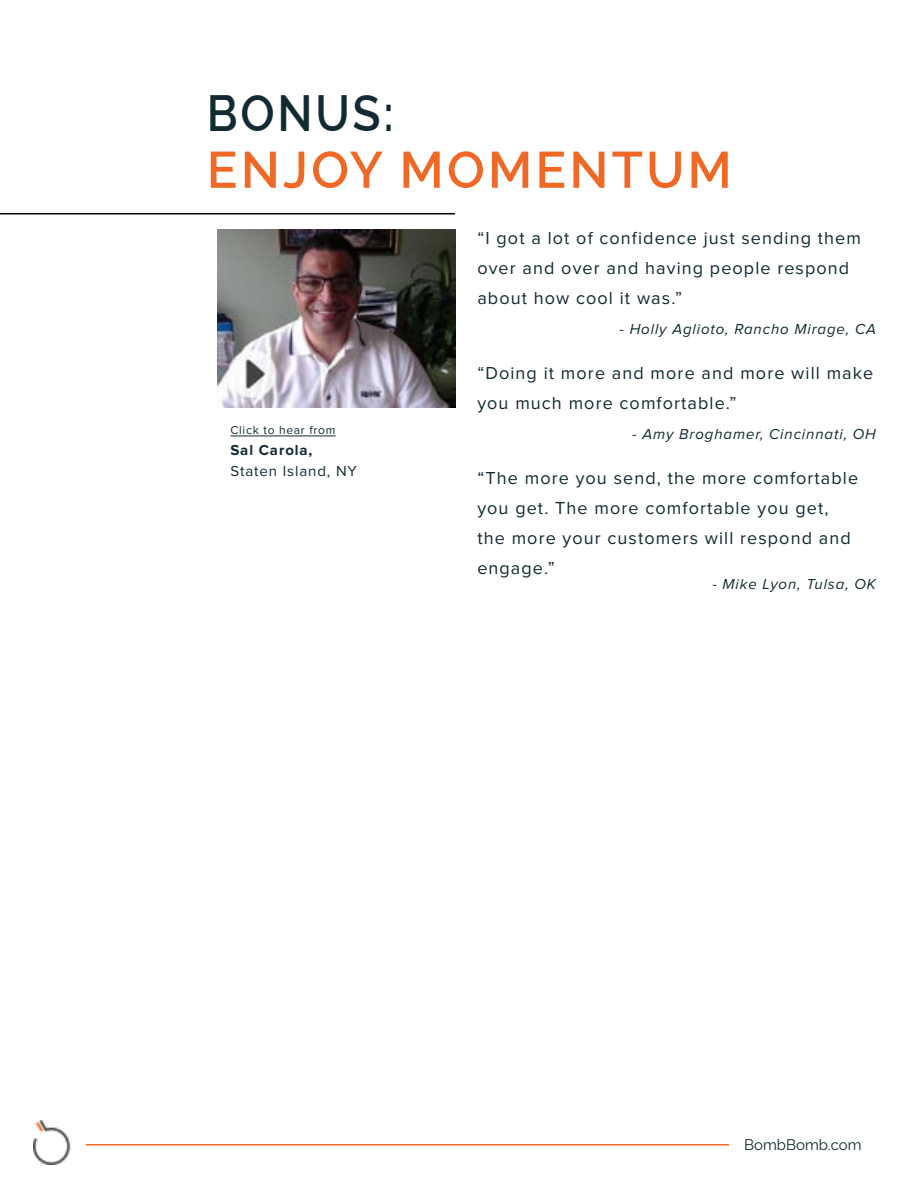
<style>
.page{position:relative;width:918px;height:1188px;background:#fff}
.page>*{position:absolute;margin:0;border:0;box-sizing:border-box;transform-origin:0 0}
.t1{font:600 51px "Raleway";letter-spacing:.06em;color:#f06825}
.t2{font:600 51px "Raleway";letter-spacing:.06em;color:#122a32;scale:.9 1}
.t3{font:18px/30px "Proxima Nova";letter-spacing:.06em;color:#122a32}
.t4{font:italic 15px "Proxima Nova";letter-spacing:.06em;color:#122a32}
.t5{font:15px "Proxima Nova";letter-spacing:.06em;color:#122a32}
.t6{font:15px "Raleway";color:#122a32}
.t7{font:700 15px "Proxima Nova";letter-spacing:.06em;color:#122a32}
.t8{font:12px "Proxima Nova";letter-spacing:.06em;color:#122a32}
</style>
<div class="page">
<img style="left:33px;top:1121px;width:38px;height:43px">
<hr style="left:86px;top:1144px;width:643px;height:2px;background:#f06825">
<img style="left:218px;top:229px;width:237px;height:179px">
<hr style="left:0;top:213px;width:455px;height:1px;background:#000">
<hr style="left:230px;top:436px;width:106px;height:1px;background:#122a32">
<h1 class="t2" style="left:207px;top:83px;width:210px">BONUS:</h1>
<h1 class="t1" style="left:207px;top:141px;width:527px">ENJOY MOMENTUM</h1>
<p class="t8" style="left:230px;top:423px;width:107px">Click to hear from</p>
<p class="t7" style="left:230px;top:442px;width:84px">Sal Carola,</p>
<p class="t5" style="left:230px;top:463px;width:128px">Staten Island, NY</p>
<p class="t3" style="left:477px;top:223px;width:385px">“I got a lot of confidence just sending them over and over and having people respond about how cool it was.”</p>
<p class="t4" style="left:620px;top:320px;width:258px">- Holly Aglioto, Rancho Mirage, CA</p>
<p class="t3" style="left:477px;top:358px;width:397px">“Doing it more and more and more will make you much more comfortable.”</p>
<p class="t4" style="left:632px;top:425px;width:245px">- Amy Broghamer, Cincinnati, OH</p>
<p class="t3" style="left:477px;top:463px;width:382px">“The more you send, the more comfortable you get. The more comfortable you get, the more your customers will respond and engage.”</p>
<p class="t4" style="left:712px;top:575px;width:165px">- Mike Lyon, Tulsa, OK</p>
<p class="t6" style="left:744px;top:1136px;width:119px">BombBomb.com</p>
</div>
